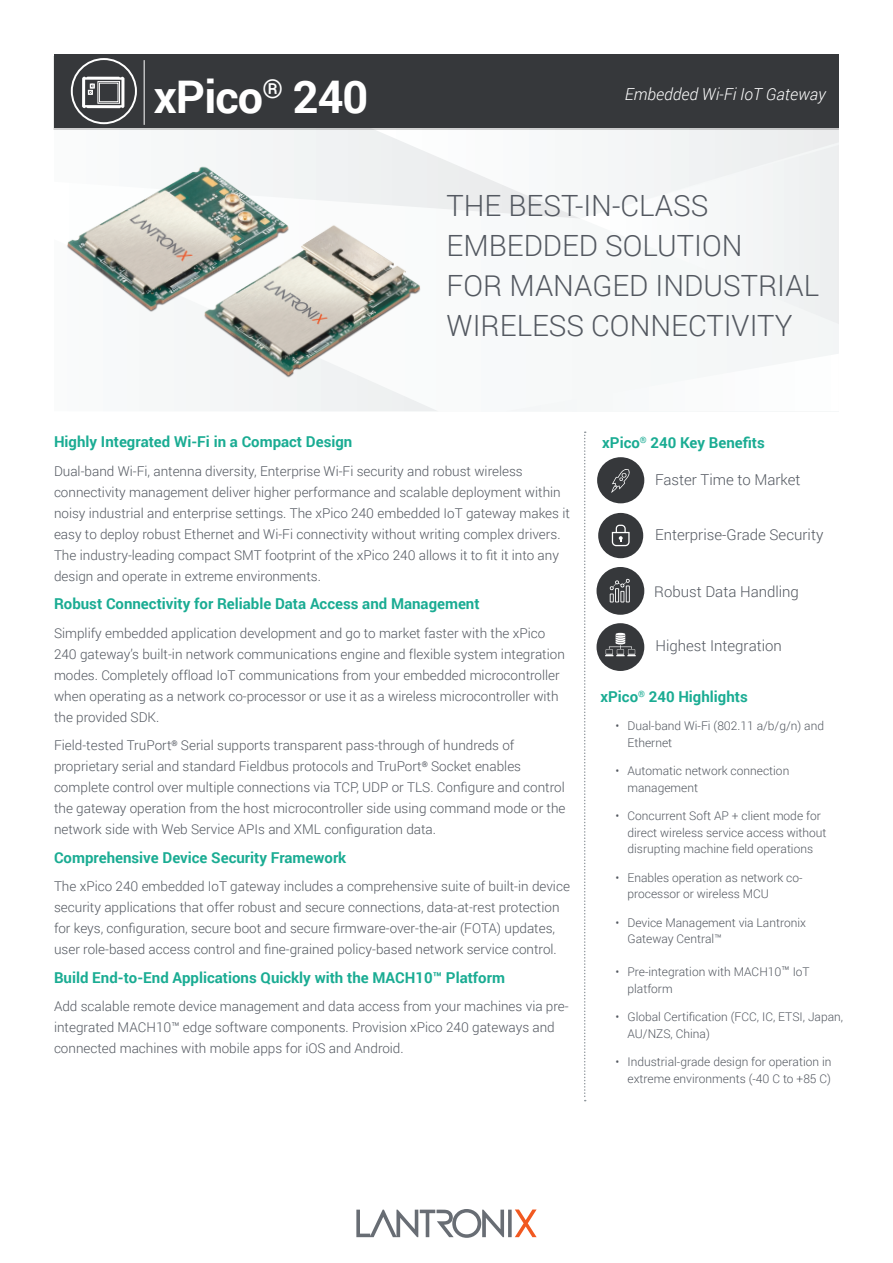
<style>
.page{position:relative;width:893px;height:1263px;background:#fff}
.page>*{position:absolute;margin:0;border:0;box-sizing:border-box;transform-origin:0 0}
.t1{font:700 45px "Roboto";letter-spacing:-.02em;color:#fff}
.t2{font:300 29.25px/40.2px "Roboto";color:#535860}
.t3{font:italic 300 16.5px "Roboto";color:#fff}
.Subhead{font:700 15px "Roboto";color:#1aac93}
.t4{font:300 15px "Roboto";color:#535860}
.green_sub{font:700 15px "Roboto";color:#1aac93}
.Subhead-2{font:300 13.5px/21px "Roboto";color:#535860}
.t5{font:300 12px/16.5px "Roboto";color:#535860}
.s1{font-size:13.5px}
</style>
<div class="page">
<div style="left:54px;top:125px;width:785px;height:286px;background:#f7f9f9"></div>
<svg style="left:427px;top:130px;width:412px;height:88px"></svg>
<svg style="left:580px;top:145px;width:259px;height:179px"></svg>
<img style="left:53px;top:125px;width:195px;height:186px">
<img style="left:149px;top:197px;width:313px;height:181px">
<div style="left:54px;top:56px;width:785px;height:74px;background:#cbcccc"></div>
<div style="left:54px;top:54px;width:785px;height:74px;background:#36383b"></div>
<hr style="left:144px;top:60px;width:1px;height:65px;background:#fff">
<svg style="left:71px;top:58px;width:66px;height:66px"></svg>
<svg style="left:584px;top:431px;width:2px;height:670px"></svg>
<div style="left:597px;top:457px;width:47px;height:46px;background:#36383b;border-radius:50%"></div>
<svg style="left:611px;top:469px;width:19px;height:24px"></svg>
<div style="left:598px;top:513px;width:45px;height:45px;background:#36383b;border-radius:50%"></div>
<svg style="left:612px;top:525px;width:18px;height:21px"></svg>
<div style="left:596px;top:567px;width:48px;height:48px;background:#36383b;border-radius:50%"></div>
<svg style="left:609px;top:579px;width:21px;height:23px"></svg>
<div style="left:596px;top:623px;width:48px;height:48px;background:#36383b;border-radius:50%"></div>
<svg style="left:605px;top:633px;width:31px;height:23px"></svg>
<svg style="left:356px;top:1209px;width:181px;height:29px"></svg>
<p class="t1" style="left:154px;top:65px;width:216px">xPico<sup>®</sup> 240</p>
<p class="t3" style="left:625px;top:83px;width:202px">Embedded Wi-Fi IoT Gateway</p>
<p class="t2" style="left:446px;top:184px;width:297px">THE BEST-IN-CLASS<br>EMBEDDED SOLUTION</p>
<p class="t2" style="left:446px;top:265px;width:374px">FOR MANAGED INDUSTRIAL<br>WIRELESS CONNECTIVITY</p>
<p class="Subhead" style="left:54px;top:431px;width:300px">Highly Integrated Wi-Fi in a Compact Design</p>
<p class="Subhead-2" style="left:54px;top:460px;width:517px">Dual-band Wi-Fi, antenna diversity, Enterprise Wi-Fi security and robust wireless connectivity management deliver higher performance and scalable deployment within noisy industrial and enterprise settings. The xPico 240 embedded IoT gateway makes it easy to deploy robust Ethernet and Wi-Fi connectivity without writing complex drivers.<br>The industry-leading compact SMT footprint of the xPico 240 allows it to fit it into any design and operate in extreme environments.</p>
<p class="Subhead" style="left:54px;top:593px;width:427px">Robust Connectivity for Reliable Data Access and Management</p>
<p class="Subhead-2" style="left:54px;top:622px;width:512px">Simplify embedded application development and go to market faster with the xPico 240 gateway’s built-in network communications engine and flexible system integration modes. Completely offload IoT communications from your embedded microcontroller when operating as a network co-processor or use it as a wireless microcontroller with the provided SDK.</p>
<p class="Subhead-2" style="left:54px;top:734px;width:513px">Field-tested TruPort<sup>®</sup> Serial supports transparent pass-through of hundreds of proprietary serial and standard Fieldbus protocols and TruPort<sup>®</sup> Socket enables complete control over multiple connections via TCP, UDP or TLS. Configure and control the gateway operation from the host microcontroller side using command mode or the network side with Web Service APIs and XML configuration data.</p>
<p class="Subhead" style="left:54px;top:847px;width:294px">Comprehensive Device Security Framework</p>
<p class="Subhead-2" style="left:54px;top:875px;width:517px">The xPico 240 embedded IoT gateway includes a comprehensive suite of built-in device security applications that offer robust and secure connections, data-at-rest protection for keys, configuration, secure boot and secure firmware-over-the-air (FOTA) updates, user role-based access control and fine-grained policy-based network service control.</p>
<p class="Subhead" style="left:54px;top:967px;width:452px">Build End-to-End Applications Quickly with the MACH10™ Platform</p>
<p class="Subhead-2" style="left:54px;top:995px;width:516px">Add scalable remote device management and data access from your machines via pre&shy;integrated MACH10™ edge software components. Provision xPico 240 gateways and connected machines with mobile apps for iOS and Android.</p>
<p class="green_sub" style="left:602px;top:432px;width:164px">xPico<sup>®</sup> 240 Key Benefits</p>
<p class="t4" style="left:655px;top:469px;width:147px">Faster Time to Market</p>
<p class="t4" style="left:655px;top:524px;width:170px">Enterprise-Grade Security</p>
<p class="t4" style="left:654px;top:581px;width:146px">Robust Data Handling</p>
<p class="t4" style="left:655px;top:635px;width:128px">Highest Integration</p>
<p class="green_sub" style="left:600px;top:686px;width:149px">xPico<sup>®</sup> 240 Highlights</p>
<p class="t5" style="left:627px;top:717px;width:198px;text-indent:-12px">• Dual-band Wi-Fi (802.11 a/b/g/n) and<br>Ethernet</p>
<p class="t5" style="left:627px;top:762px;width:163px;text-indent:-12px">• Automatic network connection management</p>
<p class="t5" style="left:627px;top:807px;width:201px;text-indent:-12px">• Concurrent Soft AP + client mode for direct wireless service access without disrupting machine field operations</p>
<p class="t5" style="left:627px;top:869px;width:177px;text-indent:-12px">• Enables operation as network co&shy;processor or wireless MCU</p>
<p class="t5" style="left:627px;top:914px;width:180px;text-indent:-12px">• Device Management via Lantronix<br>Gateway Central™</p>
<p class="t5" style="left:627px;top:963px;width:184px;text-indent:-12px">• Pre-integration with MACH10<span class="s1">™</span> IoT platform</p>
<p class="t5" style="left:627px;top:1008px;width:217px;text-indent:-12px">• Global Certification (FCC, IC, ETSI, Japan,<br>AU/NZS, China)</p>
<p class="t5" style="left:615px;top:1053px;width:217px;text-align:right">• Industrial-grade design for operation in extreme environments (-40 C to +85 C)</p>
</div>
